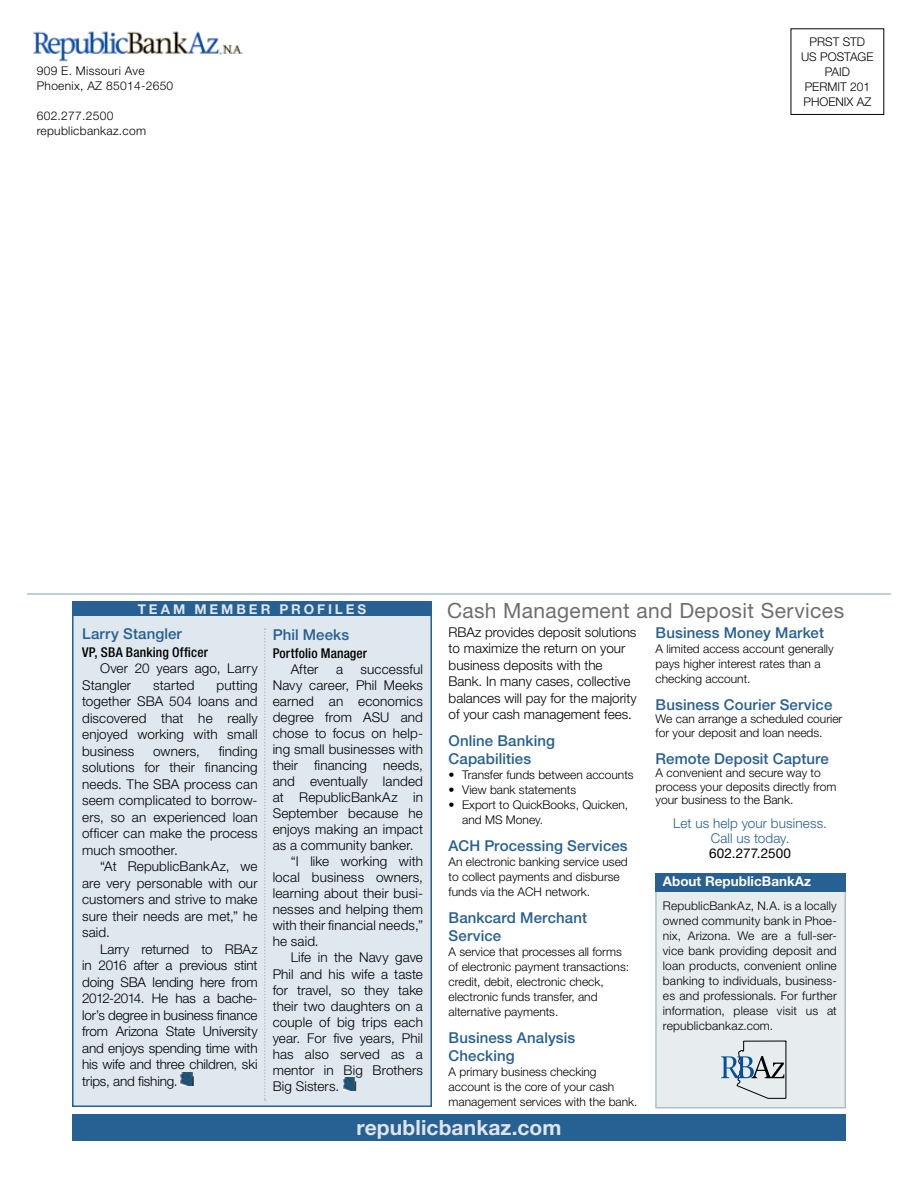
<style>
.page{position:relative;width:918px;height:1188px;background:#fff}
.page>*{position:absolute;margin:0;border:0;box-sizing:border-box;transform-origin:0 0}
.t1{font:21px "Helvetica Neue LT Pro";letter-spacing:.02em;color:#6d6e71}
.t2{font:700 21px "Helvetica Neue LT Pro";letter-spacing:.005em;color:#dfe5ea}
.t3{font:500 15px/18px "Helvetica Neue LT Pro";letter-spacing:.01em;color:#276092}
.t4{font:300 13.5px/16.5px "Helvetica Neue LT Pro";letter-spacing:.01em;color:#000;text-align:justify}
.t5{font:500 condensed 13.5px "Helvetica Neue LT Pro";letter-spacing:.01em;color:#000}
.t6{font:300 13.5px/15px "Helvetica Neue LT Pro";letter-spacing:.01em;color:#276092;text-align:center}
.t7{font:700 13.5px "Helvetica Neue LT Pro";color:#fff}
.t8{font:700 13.5px "Helvetica Neue LT Pro";letter-spacing:.215em;color:#dfe5ea}
.t9{font:13.5px "Helvetica Neue LT Pro";letter-spacing:.005em;color:#000}
.t10{font:300 12px/15px "Helvetica Neue LT Pro";color:#000}
.t11{font:300 12px/15px "Helvetica Neue LT Pro";letter-spacing:.025em;color:#000}
</style>
<div class="page">
<div style="left:655px;top:880px;width:191px;height:228px;background:#e7ecef;border:2px solid #aebfca"></div>
<div style="left:655px;top:873px;width:191px;height:18px;background:#276092"></div>
<img style="left:33px;top:31px;width:210px;height:31px">
<hr style="left:27px;top:593px;width:864px;height:2px;background:#aebfca">
<div style="left:72px;top:1114px;width:774px;height:27px;background:#276092"></div>
<div style="left:72px;top:608px;width:360px;height:499px;background:#dfe7ef;border:2px solid #276092"></div>
<div style="left:72px;top:601px;width:360px;height:15px;background:#276092"></div>
<svg style="left:181px;top:1073px;width:11px;height:13px"></svg>
<svg style="left:343px;top:1078px;width:11px;height:13px"></svg>
<svg style="left:264px;top:628px;width:2px;height:473px"></svg>
<svg style="left:721px;top:1041px;width:66px;height:58px"></svg>
<p class="t11" style="left:37px;top:63px;width:138px">909 E. Missouri Ave<br>Phoenix, AZ 85014-2650</p>
<p class="t11" style="left:37px;top:108px;width:111px">602.277.2500 republicbankaz.com</p>
<p class="t10" style="left:801px;top:34px;width:74px;text-align:center">PRST STD<br>US POSTAGE<br>PAID<br>PERMIT 201<br>PHOENIX AZ</p>
<p class="t8" style="left:138px;top:601px;width:230px">TEAM MEMBER PROFILES</p>
<p class="t3" style="left:82px;top:624px;width:101px">Larry Stangler</p>
<p class="t5" style="left:82px;top:644px;width:127px">VP, SBA Banking Officer</p>
<p class="t4" style="left:82px;top:660px;width:177px;text-indent:18px">Over 20 years ago, Larry<br>Stangler</p>
<p class="t3" style="left:273px;top:625px;width:78px">Phil Meeks</p>
<p class="t5" style="left:273px;top:645px;width:96px">Portfolio Manager</p>
<p class="t4" style="left:291px;top:660px;width:29px">After</p>
<p class="t4" style="left:336px;top:660px;width:9px">a</p>
<p class="t4" style="left:361px;top:660px;width:64px">successful</p>
<p class="t4" style="left:273px;top:676px;width:152px">Navy career, Phil Meeks</p>
<p class="t4" style="left:273px;top:692px;width:152px">earned an economics</p>
<p class="t4" style="left:273px;top:708px;width:152px">degree from ASU and</p>
<p class="t4" style="left:273px;top:724px;width:152px">chose to focus on help-</p>
<p class="t4" style="left:273px;top:740px;width:152px">ing small businesses with</p>
<p class="t4" style="left:273px;top:757px;width:152px">their financing needs,</p>
<p class="t4" style="left:273px;top:773px;width:152px">and eventually landed</p>
<p class="t4" style="left:273px;top:789px;width:152px">at RepublicBankAz in</p>
<p class="t4" style="left:273px;top:805px;width:152px">September because he</p>
<p class="t4" style="left:273px;top:821px;width:152px">enjoys making an impact</p>
<p class="t4" style="left:273px;top:837px;width:142px">as a community banker.</p>
<p class="t4" style="left:291px;top:853px;width:134px">“I like working with</p>
<p class="t4" style="left:273px;top:869px;width:152px">local business owners,</p>
<p class="t4" style="left:273px;top:885px;width:152px">learning about their busi-</p>
<p class="t4" style="left:273px;top:901px;width:152px">nesses and helping them</p>
<p class="t4" style="left:273px;top:917px;width:152px">with their financial needs,”</p>
<p class="t4" style="left:273px;top:933px;width:48px">he said.</p>
<p class="t4" style="left:291px;top:949px;width:134px">Life in the Navy gave</p>
<p class="t4" style="left:273px;top:965px;width:152px">Phil and his wife a taste</p>
<p class="t4" style="left:273px;top:981px;width:152px">for travel, so they take</p>
<p class="t4" style="left:273px;top:997px;width:152px">their two daughters on a</p>
<p class="t4" style="left:273px;top:1013px;width:152px">couple of big trips each</p>
<p class="t4" style="left:273px;top:1029px;width:152px">year. For five years, Phil</p>
<p class="t4" style="left:273px;top:1045px;width:152px">has also served as a</p>
<p class="t4" style="left:273px;top:1062px;width:152px">mentor in Big Brothers</p>
<p class="t4" style="left:273px;top:1078px;width:86px">Big Sisters. I</p>
<p class="t4" style="left:82px;top:677px;width:177px;text-indent:134px">putting together SBA 504 loans and discovered that he really enjoyed working with small business</p>
<p class="t4" style="left:153px;top:677px;width:43px">started</p>
<p class="t4" style="left:82px;top:743px;width:177px;text-indent:137px">finding solutions for their financing needs. The SBA process can seem complicated to borrow&shy;ers, so an experienced loan officer can make the process much smoother.</p>
<p class="t4" style="left:82px;top:858px;width:177px;text-indent:18px">“At RepublicBankAz, we are very personable with our customers and strive to make sure their needs are met,” he said.</p>
<p class="t4" style="left:82px;top:941px;width:177px;text-indent:18px">Larry returned to RBAz in 2016 after a previous stint doing SBA lending here from 2012-2014. He has a bache&shy;lor’s degree in business finance from Arizona State University and enjoys spending time with his wife and three children, ski trips, and fishing. I</p>
<p class="t4" style="left:153px;top:743px;width:48px">owners,</p>
<h1 class="t1" style="left:447px;top:598px;width:399px">Cash Management and Deposit Services</h1>
<p class="t4" style="left:449px;top:623px;width:190px;text-align:left">RBAz provides deposit solutions to maximize the return on your business deposits with the<br>Bank. In many cases, collective balances will pay for the majority of your cash management fees.</p>
<p class="t3" style="left:449px;top:732px;width:108px">Online Banking<br>Capabilities</p>
<p class="t10" style="left:449px;top:767px;width:187px">• Transfer funds between accounts</p>
<p class="t10" style="left:449px;top:782px;width:129px">• View bank statements</p>
<p class="t10" style="left:462px;top:797px;width:168px;text-indent:-14px">• Export to QuickBooks, Quicken, and MS Money.</p>
<p class="t3" style="left:449px;top:837px;width:181px">ACH Processing Services</p>
<p class="t10" style="left:449px;top:854px;width:181px">An electronic banking service used to collect payments and disburse funds via the ACH network.</p>
<p class="t3" style="left:449px;top:909px;width:140px">Bankcard Merchant<br>Service</p>
<p class="t10" style="left:449px;top:944px;width:182px">A service that processes all forms of electronic payment transactions: credit, debit, electronic check, electronic funds transfer, and alternative payments.</p>
<p class="t3" style="left:449px;top:1029px;width:128px">Business Analysis<br>Checking</p>
<p class="t10" style="left:449px;top:1064px;width:190px">A primary business checking account is the core of your cash management services with the bank.</p>
<p class="t3" style="left:656px;top:623px;width:170px">Business Money Market</p>
<p class="t10" style="left:656px;top:641px;width:180px">A limited access account generally pays higher interest rates than a checking account.</p>
<p class="t3" style="left:656px;top:695px;width:178px">Business Courier Service</p>
<p class="t10" style="left:656px;top:712px;width:188px;line-height:13.5px">We can arrange a scheduled courier for your deposit and loan needs.</p>
<p class="t3" style="left:656px;top:749px;width:175px">Remote Deposit Capture</p>
<p class="t10" style="left:656px;top:766px;width:182px;line-height:13.5px">A convenient and secure way to process your deposits directly from your business to the Bank.</p>
<p class="t6" style="left:673px;top:816px;width:155px">Let us help your business.<br>Call us today.</p>
<p class="t9" style="left:709px;top:845px;width:83px">602.277.2500</p>
<p class="t7" style="left:663px;top:873px;width:150px">About RepublicBankAz</p>
<p class="t10" style="left:663px;top:898px;width:176px;text-align:justify">RepublicBankAz, N.A. is a locally owned community bank in Phoe&shy;nix, Arizona. We are a full-ser&shy;vice bank providing deposit and loan products, convenient online banking to individuals, business&shy;es and professionals. For further information, please visit us at republicbankaz.com.</p>
<h1 class="t2" style="left:356px;top:1115px;width:207px">republicbankaz.com</h1>
</div>
